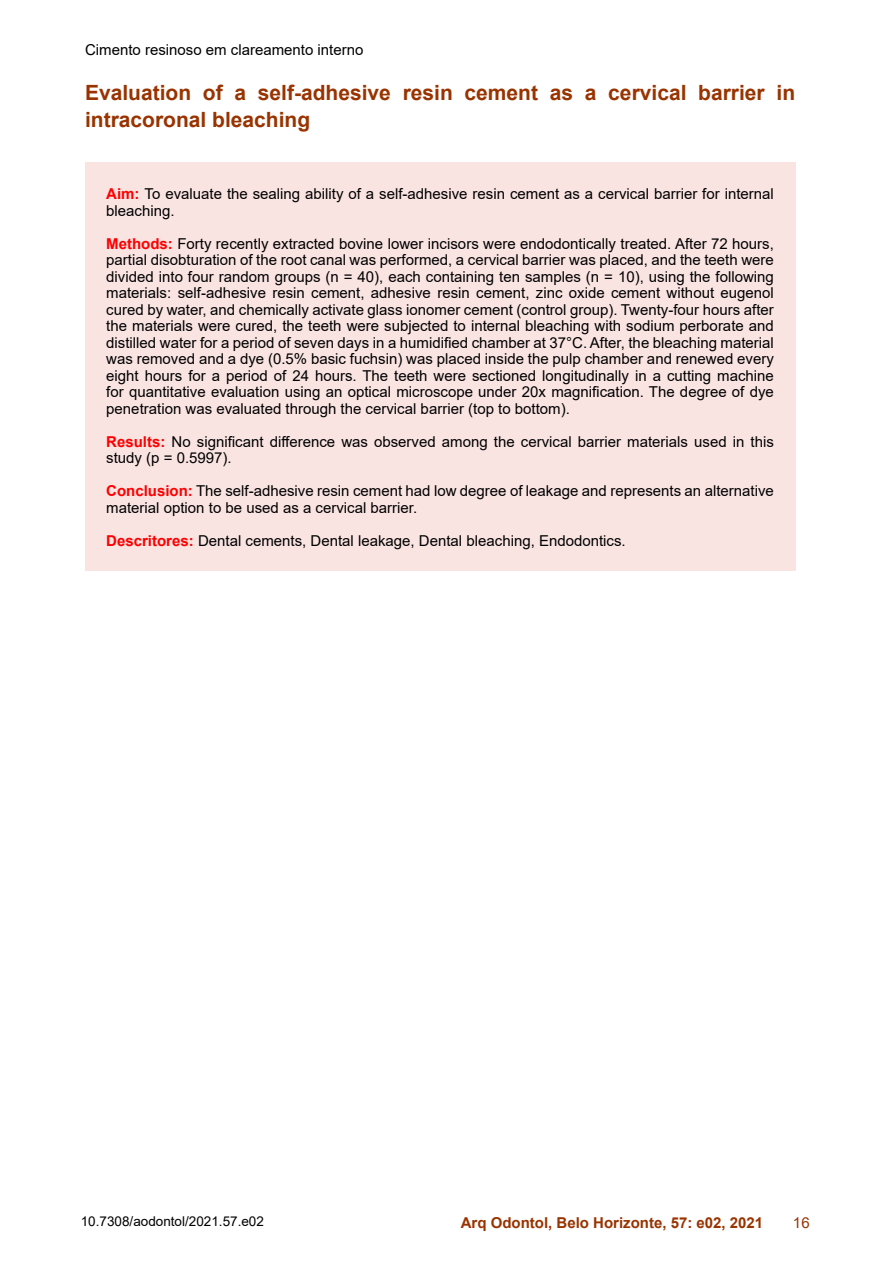
<style>
.page{position:relative;width:893px;height:1263px;background:#fff}
.page>*{position:absolute;margin:0;border:0;box-sizing:border-box;transform-origin:0 0}
.t1{font:700 21px/27px "Arial";color:#930}
.t2{font:15px/16.5px "Arial";color:#000}
.t3{font:700 15px "Arial";color:#930}
.t4{font:15px "Arial";color:#930}
.t5{font:13.5px "Arial";color:#000}
.s1{font-weight:700;color:#f00}
</style>
<div class="page">
<div style="left:85px;top:163px;width:710px;height:408px;background:#f9e4e2"></div>
<p class="t2" style="left:85px;top:41px;width:280px">Cimento resinoso em clareamento interno</p>
<h1 class="t1" style="left:85px;top:80px;width:712px">Evaluation of a self-adhesive resin cement as a cervical barrier in intracoronal bleaching</h1>
<p class="t2" style="left:106px;top:186px;width:669px"><span class="s1">Aim:</span> To evaluate the sealing ability of a self-adhesive resin cement as a cervical barrier for internal bleaching.</p>
<p class="t2" style="left:106px;top:235px;width:669px;text-align:justify"><span class="s1">Methods:</span> Forty recently extracted bovine lower incisors were endodontically treated. After 72 hours, partial disobturation of the root canal was performed, a cervical barrier was placed, and the teeth were divided into four random groups (n = 40), each containing ten samples (n = 10), using the following materials: self-adhesive resin cement, adhesive resin cement, zinc oxide cement without eugenol cured by water, and chemically activate glass ionomer cement (control group). Twenty-four hours after the materials were cured, the teeth were subjected to internal bleaching with sodium perborate and distilled water for a period of seven days in a humidified chamber at 37°C. After, the bleaching material was removed and a dye (0.5% basic fuchsin) was placed inside the pulp chamber and renewed every eight hours for a period of 24 hours. The teeth were sectioned longitudinally in a cutting machine for quantitative evaluation using an optical microscope under 20x magnification. The degree of dye penetration was evaluated through the cervical barrier (top to bottom).</p>
<p class="t2" style="left:106px;top:433px;width:669px"><span class="s1">Results:</span> No significant difference was observed among the cervical barrier materials used in this study (p = 0.5997).</p>
<p class="t2" style="left:106px;top:483px;width:669px"><span class="s1">Conclusion:</span> The self-adhesive resin cement had low degree of leakage and represents an alternative material option to be used as a cervical barrier.</p>
<p class="t2" style="left:106px;top:532px;width:521px"><span class="s1">Descritores:</span> Dental cements, Dental leakage, Dental bleaching, Endodontics.</p>
<p class="t5" style="left:81px;top:1212px;width:185px">10.7308/aodontol/2021.57.e02</p>
<p class="t3" style="left:461px;top:1212px;width:304px">Arq Odontol, Belo Horizonte, 57: e02, 2021</p>
<p class="t4" style="left:793px;top:1212px;width:18px">16</p>
</div>
